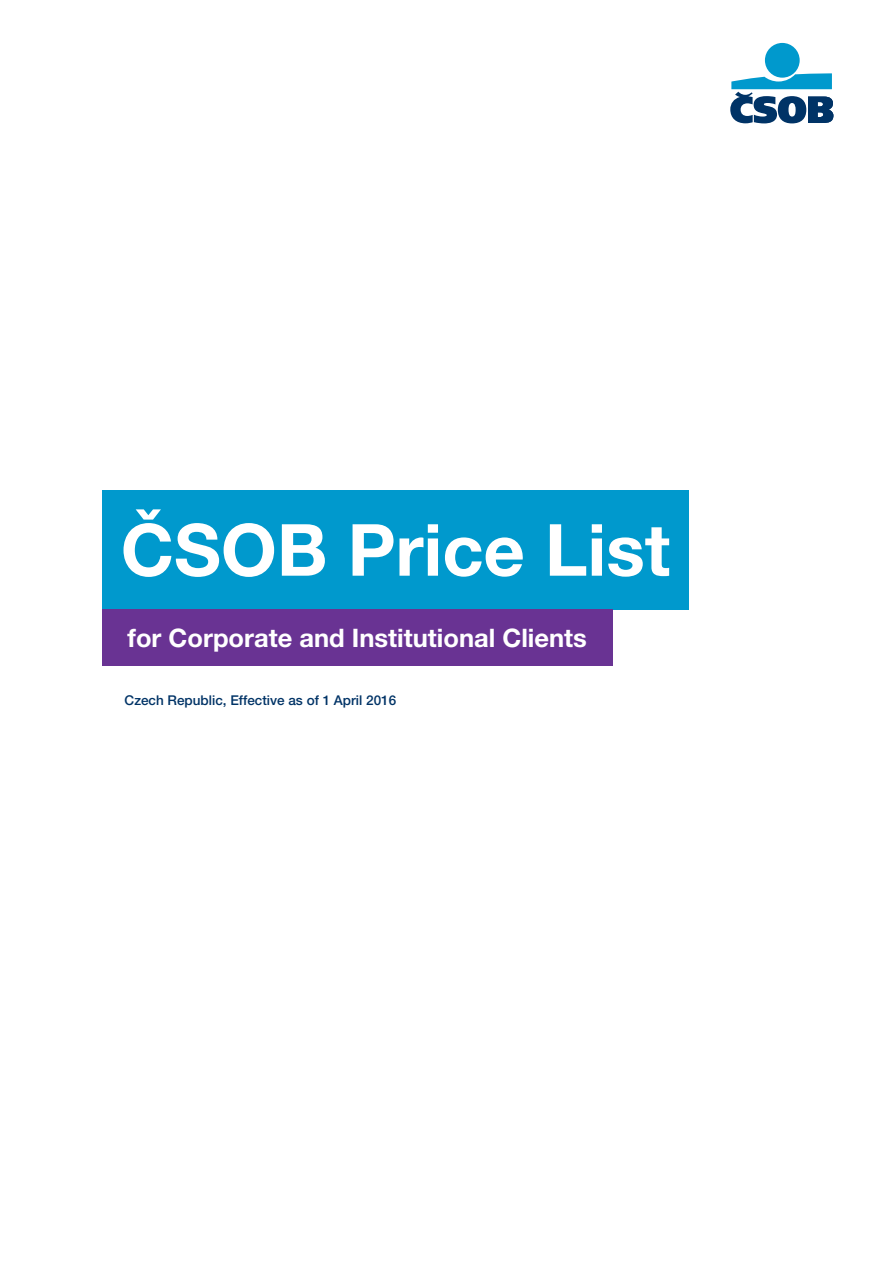
<style>
.page{position:relative;width:893px;height:1263px;background:#fff}
.page>*{position:absolute;margin:0;border:0;box-sizing:border-box;transform-origin:0 0}
.t1{font:700 72px "Helvetica Neue LT Pro";color:#fff}
.t2{font:700 25.5px "Helvetica Neue LT Pro";color:#fff}
.Obsah_polozka{font:500 13.5px "Helvetica Neue LT Pro";color:#036}
</style>
<div class="page">
<div style="left:102px;top:490px;width:587px;height:119px;background:#0099cd"></div>
<div style="left:102px;top:609px;width:510px;height:57px;background:#693393"></div>
<div style="left:765px;top:43px;width:35px;height:35px;background:#0099cd;border-radius:50%"></div>
<svg style="left:730px;top:73px;width:103px;height:50px"></svg>
<p class="t1" style="left:121px;top:505px;width:551px">ČSOB Price List</p>
<p class="t2" style="left:128px;top:622px;width:461px">for Corporate and Institutional Clients</p>
<p class="Obsah_polozka" style="left:125px;top:692px;width:273px">Czech Republic, Effective as of 1 April 2016</p>
</div>
